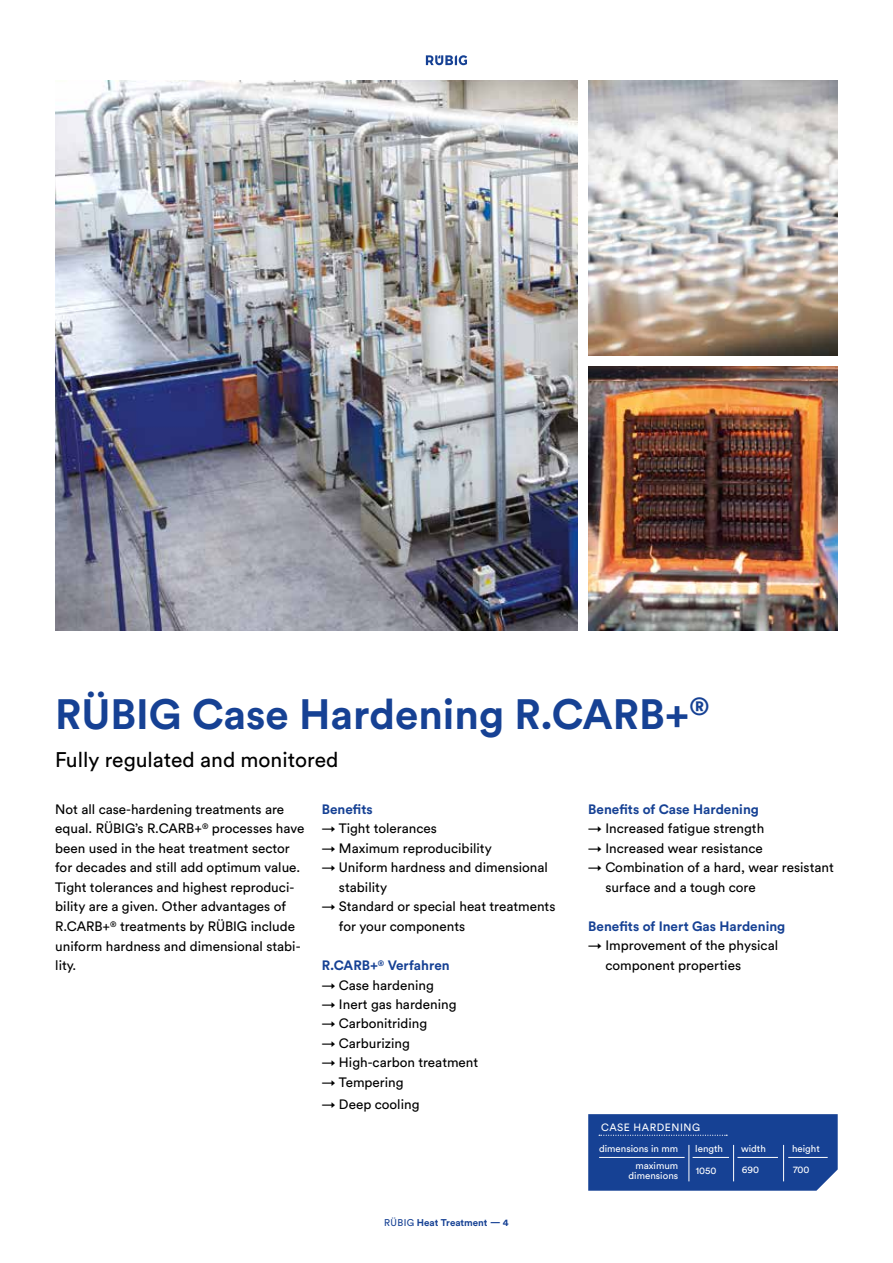
<style>
.page{position:relative;width:893px;height:1263px;background:#fff}
.page>*{position:absolute;margin:0;border:0;box-sizing:border-box;transform-origin:0 0}
.t1{font:700 42px "Circular Pro";color:#164194}
.t2{font:21px "Circular Pro";color:#000}
.t3{font:13.5px/19.5px "Circular Pro";color:#000}
.t4{font:700 13.5px "Circular Pro";color:#164194}
.t5{font:10.5px "Circular Pro";letter-spacing:.05em;color:#fff}
.t6{font:9.75px/10.5px "Circular Pro";color:#fff;text-align:right}
.t7{font:700 9.75px "Circular Pro";color:#164194}
.s1{font-weight:400}
</style>
<div class="page">
<img style="left:588px;top:80px;width:250px;height:276px">
<img style="left:55px;top:80px;width:523px;height:551px">
<img style="left:588px;top:367px;width:250px;height:264px">
<svg style="left:426px;top:55px;width:41px;height:10px"></svg>
<svg style="left:588px;top:1114px;width:250px;height:77px;background:#1e4797"></svg>
<h1 class="t1" style="left:55px;top:685px;width:656px">RÜBIG Case Hardening R.CARB+<sup>®</sup></h1>
<h2 class="t2" style="left:55px;top:745px;width:285px">Fully regulated and monitored</h2>
<p class="t4" style="left:322px;top:800px;width:53px">Benefits</p>
<p class="t3" style="left:322px;top:818px;width:117px">→ Tight tolerances</p>
<p class="t3" style="left:322px;top:838px;width:172px">→ Maximum reproducibility</p>
<p class="t3" style="left:339px;top:857px;width:211px;text-indent:-17px">→ Uniform hardness and dimensional stability</p>
<p class="t3" style="left:339px;top:896px;width:218px;text-indent:-17px">→ Standard or special heat treatments for your components</p>
<p class="t4" style="left:322px;top:956px;width:129px">R.CARB+<sup>®</sup> Verfahren</p>
<p class="t3" style="left:322px;top:974px;width:114px">→ Case hardening</p>
<p class="t3" style="left:322px;top:994px;width:136px">→ Inert gas hardening</p>
<p class="t3" style="left:322px;top:1013px;width:107px">→ Carbonitriding</p>
<p class="t3" style="left:322px;top:1033px;width:90px">→ Carburizing</p>
<p class="t3" style="left:322px;top:1052px;width:158px">→ High-carbon treatment</p>
<p class="t3" style="left:322px;top:1072px;width:83px">→ Tempering</p>
<p class="t3" style="left:322px;top:1093px;width:99px">→ Deep cooling</p>
<p class="t3" style="left:55px;top:799px;width:251px">Not all case-hardening treatments are equal. RÜBIG’s R.CARB+<sup>®</sup> processes have been used in the heat treatment sector for decades and still add optimum value.<br>Tight tolerances and highest reproduci&shy;bility are a given. Other advantages of R.CARB+<sup>®</sup> treatments by RÜBIG include uniform hardness and dimensional stabi&shy;lity.</p>
<p class="t4" style="left:588px;top:800px;width:172px">Benefits of Case Hardening</p>
<p class="t3" style="left:588px;top:818px;width:178px">→ Increased fatigue strength</p>
<p class="t3" style="left:588px;top:838px;width:176px">→ Increased wear resistance</p>
<p class="t3" style="left:605px;top:857px;width:230px;text-indent:-17px">→ Combination of a hard, wear resistant surface and a tough core</p>
<p class="t4" style="left:588px;top:917px;width:199px">Benefits of Inert Gas Hardening</p>
<p class="t3" style="left:605px;top:935px;width:174px;text-indent:-17px">→ Improvement of the physical component properties</p>
<p class="t7" style="left:384px;top:1216px;width:126px"><span class="s1">RÜBIG</span> Heat Treatment — 4</p>
<p class="t5" style="left:601px;top:1120px;width:100px">CASE HARDENING</p>
<p class="t6" style="left:629px;top:1160px;width:51px">maximum dimensions</p>
<p class="t6" style="left:599px;top:1143px;width:81px">dimensions in mm</p>
<p class="t6" style="left:695px;top:1138px;width:29px;line-height:21.3px;text-align:left">length<br>1050</p>
<p class="t6" style="left:741px;top:1143px;width:26px">width</p>
<p class="t6" style="left:792px;top:1143px;width:29px">height</p>
<p class="t6" style="left:742px;top:1164px;width:19px">690</p>
<p class="t6" style="left:793px;top:1164px;width:18px">700</p>
</div>
